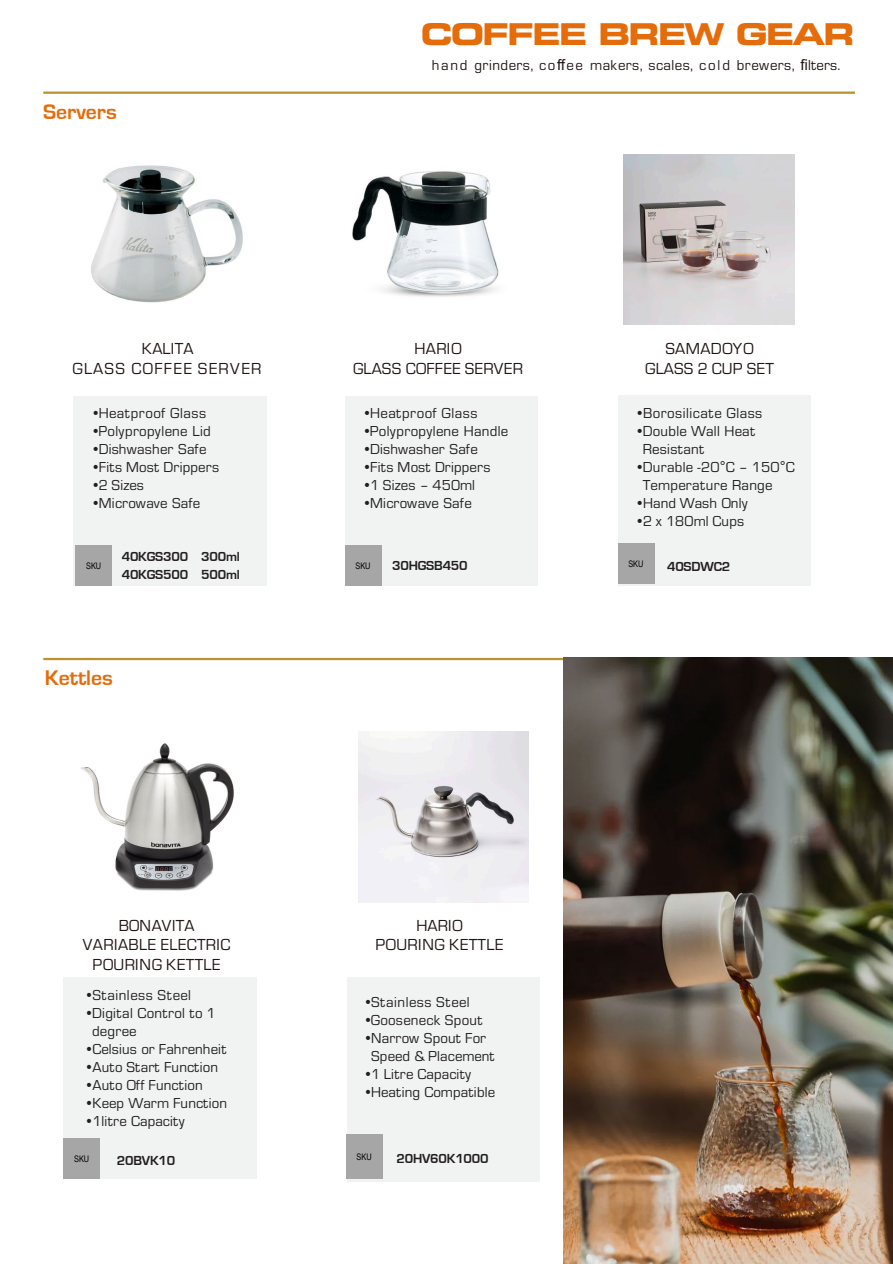
<style>
.page{position:relative;width:893px;height:1264px;background:#fff}
.page>*{position:absolute;margin:0;border:0;box-sizing:border-box;transform-origin:0 0}
.t1{font:30px "Eurostile LT Std Bold Ex 2";letter-spacing:-.06em;color:#e46c0a}
.t2{font:700 21.75px "Eurostile";color:#e46c0a}
.t3{font:16.5px "Eurostile";letter-spacing:.02em;color:#221614}
.t4{font:16.5px "Eurostile";letter-spacing:.075em;color:#221614}
.t5{font:15px/18px "Eurostile";letter-spacing:.015em;color:#231f20}
.t6{font:15px "Eurostile";letter-spacing:.04em;color:#211614}
.t7{font:15px "Eurostile";letter-spacing:.035em;color:#231f20}
.t8{font:700 13.5px "Eurostile";letter-spacing:-.015em;color:#231f20}
.t9{font:9px "Arial Narrow";letter-spacing:-.005em;color:#000}
.s1{font-family:"Arial"}
</style>
<div class="page">
<hr style="left:43px;top:91px;width:811px;height:3px;background:#ba932f">
<hr style="left:43px;top:657px;width:811px;height:3px;background:#ba932f">
<div style="left:73px;top:396px;width:193px;height:189px;background:#f1f2f2"></div>
<div style="left:75px;top:544px;width:37px;height:41px;background:#a6a6a6"></div>
<div style="left:345px;top:396px;width:192px;height:189px;background:#f1f2f2"></div>
<div style="left:345px;top:544px;width:36px;height:41px;background:#a6a6a6"></div>
<div style="left:347px;top:976px;width:192px;height:204px;background:#f1f2f2"></div>
<div style="left:346px;top:1134px;width:36px;height:44px;background:#a6a6a6"></div>
<div style="left:63px;top:976px;width:193px;height:202px;background:#f1f2f2"></div>
<div style="left:63px;top:1138px;width:37px;height:40px;background:#a6a6a6"></div>
<img style="left:91px;top:165px;width:152px;height:138px">
<img style="left:352px;top:171px;width:147px;height:126px">
<img style="left:358px;top:731px;width:170px;height:170px">
<img style="left:81px;top:743px;width:153px;height:148px">
<div style="left:617px;top:394px;width:193px;height:191px;background:#f1f2f2"></div>
<div style="left:617px;top:543px;width:37px;height:41px;background:#a6a6a6"></div>
<img style="left:624px;top:154px;width:170px;height:170px">
<img style="left:563px;top:657px;width:329px;height:606px">
<p class="t2" style="left:43px;top:100px;width:75px">Servers</p>
<p class="t3" style="left:142px;top:337px;width:53px">KALITA</p>
<p class="t4" style="left:73px;top:357px;width:190px">GLASS COFFEE SERVER</p>
<p class="t5" style="left:91px;top:403px;width:117px">•Heatproof Glass</p>
<p class="t5" style="left:91px;top:421px;width:122px">•Polypropylene Lid</p>
<p class="t5" style="left:91px;top:439px;width:117px">•Dishwasher Safe</p>
<p class="t5" style="left:91px;top:457px;width:130px">•Fits Most Drippers</p>
<p class="t5" style="left:91px;top:475px;width:55px">•2 Sizes</p>
<p class="t5" style="left:91px;top:493px;width:111px">•Microwave Safe</p>
<p class="t9" style="left:86px;top:558px;width:17px">SKU</p>
<p class="t8" style="left:122px;top:549px;width:120px">40KGS300 300ml</p>
<p class="t8" style="left:122px;top:567px;width:120px">40KGS500 500ml</p>
<p class="t2" style="left:45px;top:665px;width:70px">Kettles</p>
<h2 class="t1" style="left:421px;top:13px;width:435px">COFFEE BREW GEAR</h2>
<h2 class="t6" style="left:432px;top:54px;width:410px">hand grinders, co<span class="s1">ff</span>ee makers, scales, cold brewers, <span class="s1">fi</span>lters.</h2>
<p class="t3" style="left:414px;top:337px;width:49px">HARIO</p>
<p class="t3" style="left:353px;top:357px;width:171px">GLASS COFFEE SERVER</p>
<p class="t3" style="left:665px;top:337px;width:90px">SAMADOYO</p>
<p class="t3" style="left:645px;top:357px;width:130px">GLASS 2 CUP SET</p>
<p class="t5" style="left:362px;top:403px;width:117px">•Heatproof Glass</p>
<p class="t5" style="left:362px;top:421px;width:148px">•Polypropylene Handle</p>
<p class="t5" style="left:362px;top:439px;width:117px">•Dishwasher Safe</p>
<p class="t5" style="left:362px;top:457px;width:130px">•Fits Most Drippers</p>
<p class="t5" style="left:362px;top:475px;width:114px">•1 Sizes – 450ml</p>
<p class="t5" style="left:362px;top:493px;width:111px">•Microwave Safe</p>
<p class="t7" style="left:635px;top:402px;width:129px">•Borosilicate Glass</p>
<p class="t5" style="left:642px;top:421px;width:114px;text-indent:-8px">•Double Wall Heat<br>Resistant</p>
<p class="t5" style="left:642px;top:457px;width:154px;text-indent:-8px">•Durable -20<span class="s1">°</span>C – 150<span class="s1">°</span>C<br>Temperature Range</p>
<p class="t5" style="left:635px;top:493px;width:114px">•Hand Wash Only</p>
<p class="t5" style="left:635px;top:511px;width:111px">•2 x 180ml Cups</p>
<p class="t9" style="left:355px;top:559px;width:17px">SKU</p>
<p class="t8" style="left:392px;top:558px;width:77px">30HGSB450</p>
<p class="t9" style="left:628px;top:557px;width:17px">SKU</p>
<p class="t8" style="left:667px;top:559px;width:65px">40SDWC2</p>
<p class="t3" style="left:119px;top:913px;width:77px">BONAVITA</p>
<p class="t3" style="left:83px;top:933px;width:149px">VARIABLE ELECTRIC</p>
<p class="t3" style="left:93px;top:953px;width:129px">POURING KETTLE</p>
<p class="t7" style="left:84px;top:984px;width:108px">•Stainless Steel</p>
<p class="t5" style="left:92px;top:1002px;width:125px;text-indent:-8px">•Digital Control to 1 degree</p>
<p class="t5" style="left:84px;top:1038px;width:143px">•Celsius or Fahrenheit</p>
<p class="t5" style="left:84px;top:1056px;width:135px">•Auto Start Function</p>
<p class="t5" style="left:84px;top:1074px;width:120px">•Auto Off Function</p>
<p class="t5" style="left:84px;top:1092px;width:144px">•Keep Warm Function</p>
<p class="t5" style="left:84px;top:1110px;width:102px">•1litre Capacity</p>
<p class="t9" style="left:74px;top:1152px;width:17px">SKU</p>
<p class="t8" style="left:117px;top:1153px;width:60px">20BVK10</p>
<p class="t3" style="left:416px;top:913px;width:48px">HARIO</p>
<p class="t3" style="left:375px;top:933px;width:129px">POURING KETTLE</p>
<p class="t7" style="left:363px;top:991px;width:108px">•Stainless Steel</p>
<p class="t5" style="left:363px;top:1009px;width:121px">•Gooseneck Spout</p>
<p class="t5" style="left:363px;top:1027px;width:133px;text-align:center">•Narrow Spout For<br>Speed &amp; Placement</p>
<p class="t5" style="left:363px;top:1063px;width:110px">•1 Litre Capacity</p>
<p class="t5" style="left:363px;top:1081px;width:134px">•Heating Compatible</p>
<p class="t9" style="left:356px;top:1150px;width:17px">SKU</p>
<p class="t8" style="left:396px;top:1150px;width:93px">20HV60K1000</p>
</div>
